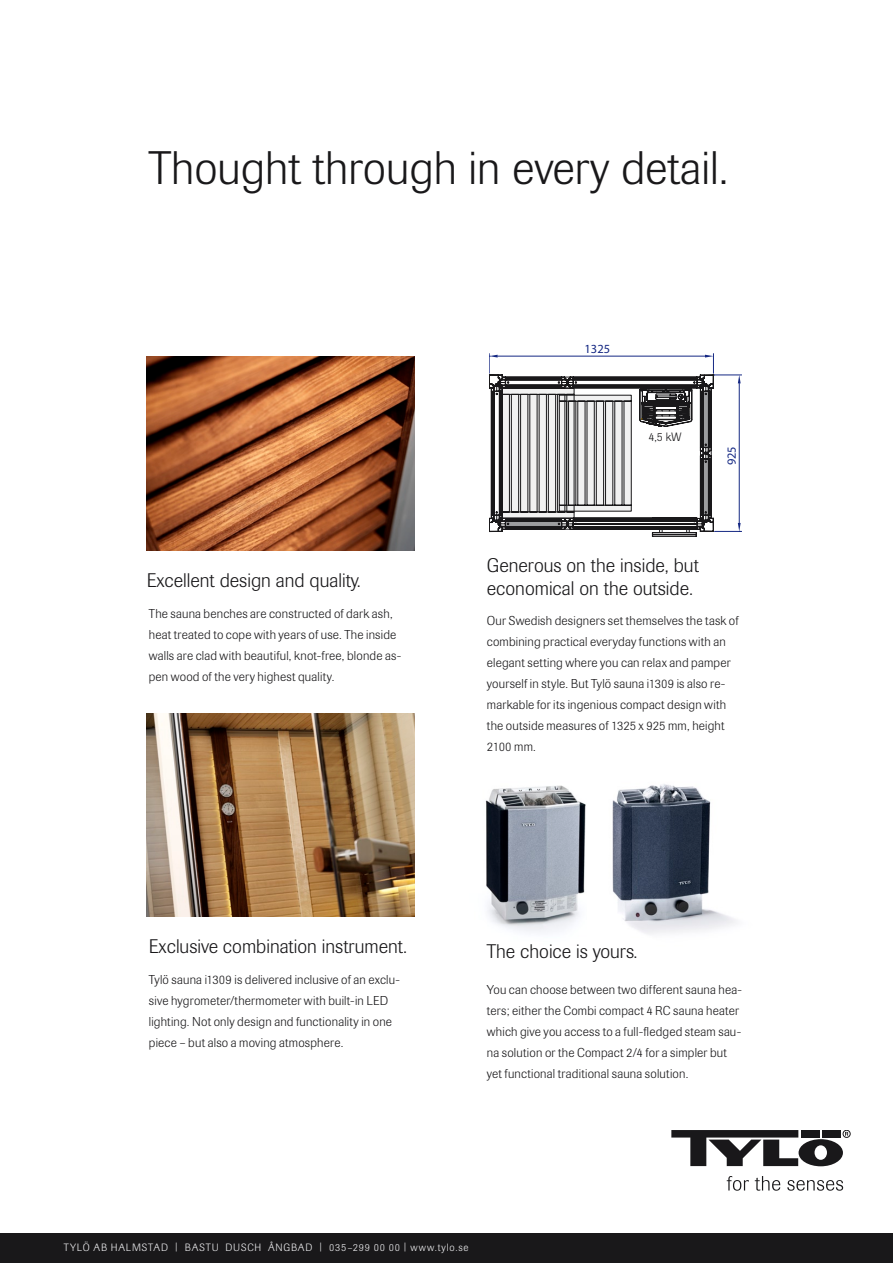
<style>
.page{position:relative;width:893px;height:1263px;background:#fff}
.page>*{position:absolute;margin:0;border:0;box-sizing:border-box;transform-origin:0 0}
.t1{font:300 46.5px "Imago Pro";color:#19181a}
.t2{font:300 19.5px/23.4px "Imago Pro";color:#19181a}
.t3{font:300 12.75px/21px "Imago";letter-spacing:.015em;color:#19181a}
.t4{font:12.45px "Myriad Pro";color:#152883}
.t5{font:300 12px "Imago";color:#19181a}
.t6{font:300 10.5px "Imago Pro";letter-spacing:.08em;color:#efeff1}
.s1{font-family:"Imago"}
</style>
<div class="page">
<div style="left:0;top:1233px;width:893px;height:30px;background:#19181a"></div>
<img style="left:414px;top:764px;width:172px;height:168px">
<img style="left:147px;top:714px;width:267px;height:203px">
<svg style="left:671px;top:1130px;width:177px;height:36px"></svg>
<div style="left:843px;top:1130px;width:7px;height:8px;border:1px solid #19181a;border-radius:50%"></div>
<svg style="left:727px;top:1176px;width:22px;height:15px"></svg>
<svg style="left:755px;top:1176px;width:25px;height:15px"></svg>
<svg style="left:787px;top:1180px;width:56px;height:11px"></svg>
<img style="left:147px;top:356px;width:267px;height:195px">
<svg style="left:489px;top:354px;width:253px;height:183px"></svg>
<img style="left:612px;top:784px;width:124px;height:150px">
<h1 class="t1" style="left:149px;top:137px;width:581px">Thought through in every detail.</h1>
<h2 class="t2" style="left:147px;top:568px;width:216px">Excellent design and quality.</h2>
<p class="t4" style="left:585px;top:341px;width:27px">1325</p>
<p class="t5" style="left:648px;top:430px;width:34px">4,5 kW</p>
<p class="t4" style="left:724px;top:465px;width:21px;rotate:-90deg">925</p>
<h2 class="t2" style="left:487px;top:553px;width:214px">Generous on the inside, but economical on the outside.</h2>
<p class="t3" style="left:149px;top:603px;width:254px">The sauna benches are constructed of dark ash, heat treated to cope with years of use. The inside walls are clad with beautiful, knot-free, blonde as&shy;pen wood of the very highest quality.</p>
<p class="t3" style="left:487px;top:611px;width:253px">Our Swedish designers set themselves the task of combining practical everyday functions with an elegant setting where you can relax and pamper yourself in style. But Tylö sauna i1309 is also re&shy;markable for its ingenious compact design with the outside measures of 1325 x 925 mm, height 2100 mm.</p>
<h2 class="t2" style="left:149px;top:935px;width:260px">Exclusive combination instrument.</h2>
<p class="t3" style="left:149px;top:969px;width:253px">Tylö sauna i1309 is delivered inclusive of an exclu&shy;sive hygrometer/thermometer with built-in LED lighting. Not only design and functionality in one piece – but also a moving atmosphere.</p>
<h2 class="t2" style="left:487px;top:939px;width:152px">The choice is yours.</h2>
<p class="t3" style="left:487px;top:979px;width:257px">You can choose between two different sauna hea&shy;ters; either the Combi compact 4 RC sauna heater which give you access to a full-fledged steam sau&shy;na solution or the Compact 2/4 for a simpler but yet functional traditional sauna solution.</p>
<p class="t6" style="left:64px;top:1240px;width:406px">TYLÖ AB HALMSTAD | BASTU DUSCH ÅNGBAD | 035<span class="s1">–</span>299 00 00 | www.tylo.se</p>
</div>
